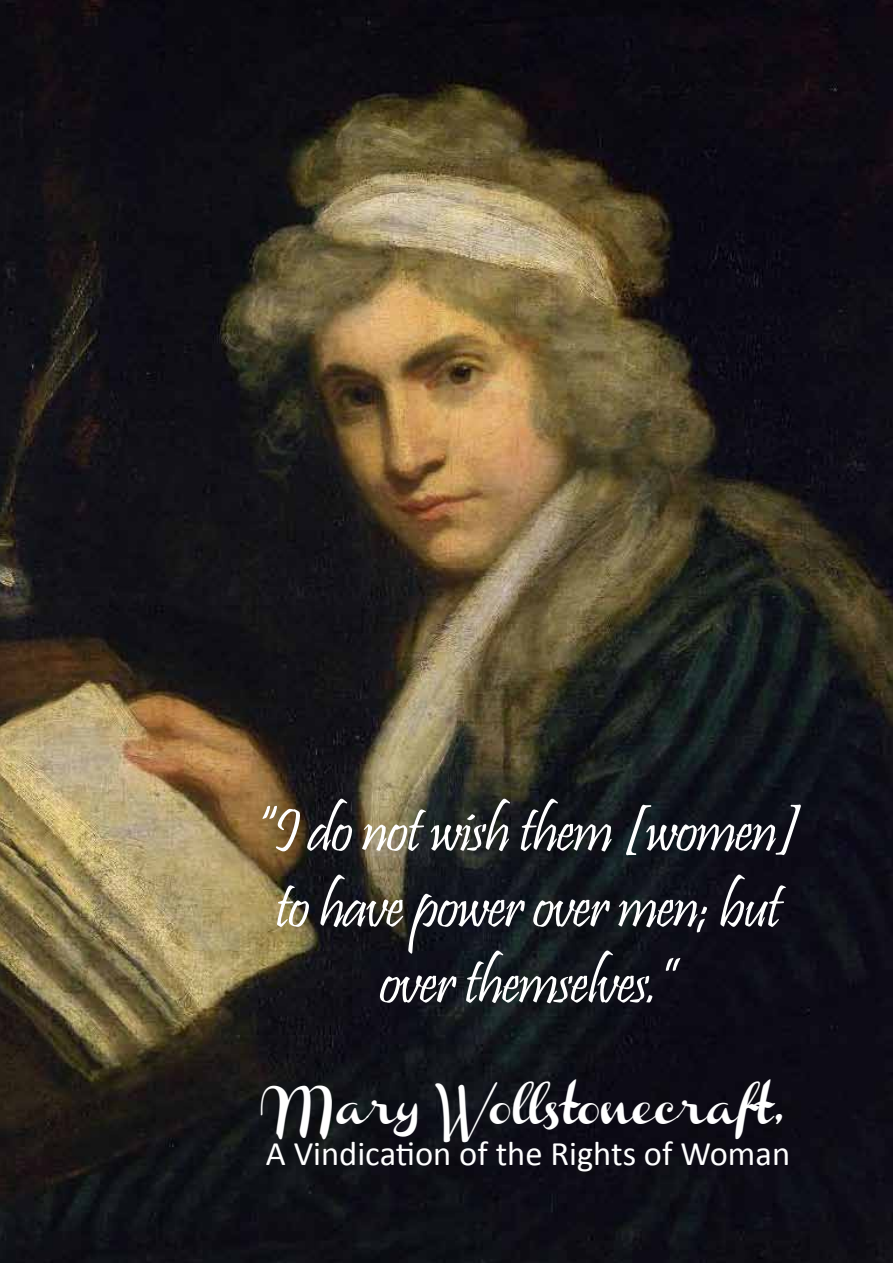
<style>
.page{position:relative;width:893px;height:1263px;background:#fff}
.page>*{position:absolute;margin:0;border:0;box-sizing:border-box;transform-origin:0 0}
.t1{font:63px/75.9px "Pristina";letter-spacing:-.03em;color:#fff;text-align:center}
.t2{font:34.5px "Calibri";color:#fff}
.t3{font:34.5px "Channel Slanted 1";color:#fff}
</style>
<div class="page">
<img style="left:0;top:0;width:893px;height:1263px">
<p class="t1" style="left:255px;top:799px;width:547px">“I do not wish them [women] to have power over men; but over themselves.”</p>
<p class="t3" style="left:275px;top:1092px;width:508px">Mary Wollstonecraft,</p>
<p class="t2" style="left:266px;top:1132px;width:526px">A Vindication of the Rights of Woman</p>
</div>
